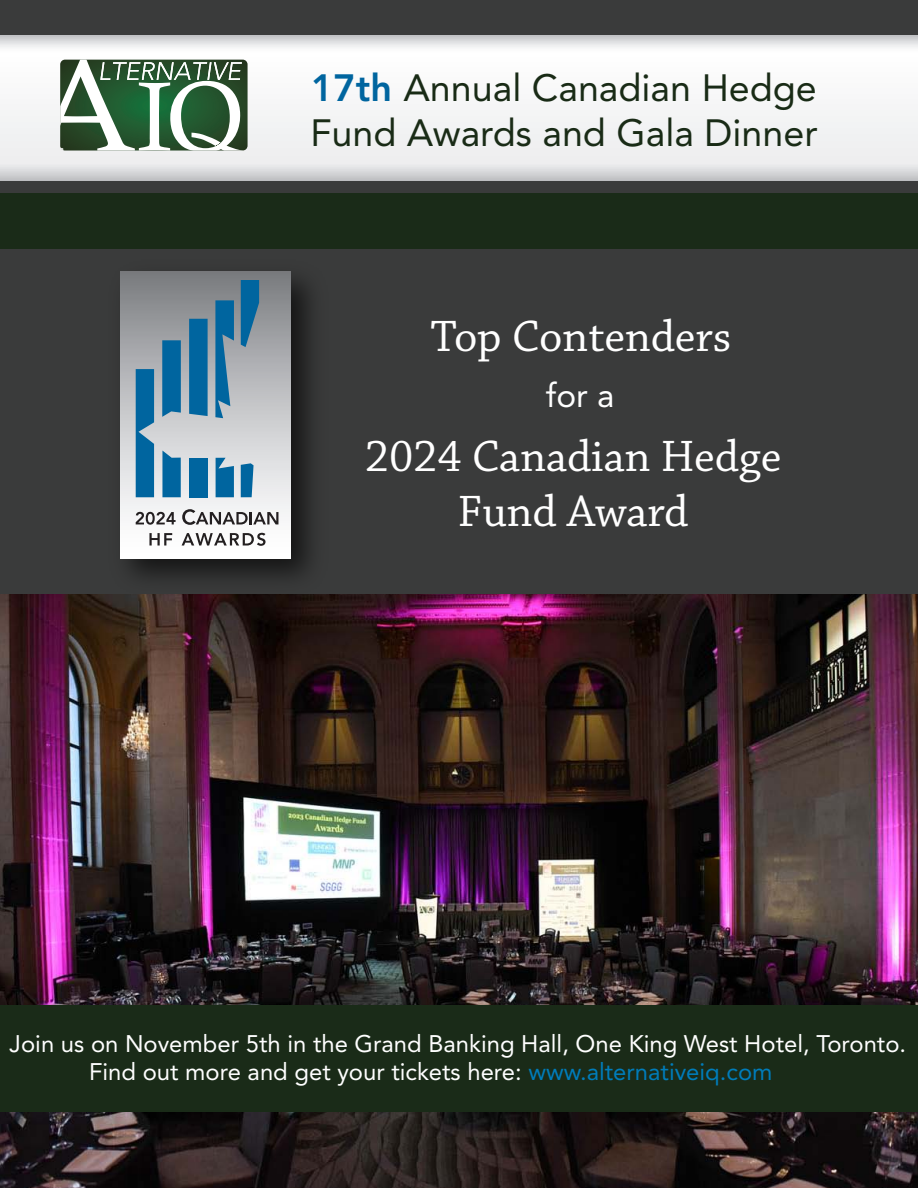
<style>
.page{position:relative;width:918px;height:1188px;background:#3a3b3b}
.page>*{position:absolute;margin:0;border:0;box-sizing:border-box;transform-origin:0 0}
.t1{font:46.35px/55.7px "Chaparral Pro";color:#fff;text-align:center}
.t2{font:37.65px/45.3px "Avenir LT Std";color:#192b16}
.t3{font:33.3px "Avenir LT Std";color:#fff}
.t4{font:23.85px/28.7px "Avenir LT Std";color:#fff}
.s1{font-weight:800;color:#00659f}
.s2{color:#007cba}
</style>
<div class="page">
<img style="left:0;top:594px;width:918px;height:594px">
<img style="left:101px;top:278px;width:234px;height:324px">
<div style="left:0;top:194px;width:918px;height:55px;background:#1a2b18"></div>
<svg style="left:0;top:36px;width:918px;height:144px;background:#efeff0"></svg>
<svg style="left:60px;top:60px;width:188px;height:91px;background:#64846a"></svg>
<div style="left:120px;top:271px;width:171px;height:288px;background:linear-gradient(to bottom,#808286,#fff)"></div>
<svg style="left:136px;top:369px;width:18px;height:128px;background:#0f6ca2"></svg>
<svg style="left:162px;top:450px;width:19px;height:47px"></svg>
<svg style="left:162px;top:340px;width:19px;height:77px"></svg>
<div style="left:189px;top:458px;width:18px;height:39px;background:#00659f"></div>
<svg style="left:215px;top:457px;width:19px;height:40px"></svg>
<svg style="left:240px;top:462px;width:14px;height:35px"></svg>
<svg style="left:189px;top:319px;width:19px;height:97px;background:#0768a0"></svg>
<svg style="left:215px;top:300px;width:19px;height:118px;background:#3c80a7"></svg>
<svg style="left:240px;top:280px;width:19px;height:67px"></svg>
<svg style="left:136px;top:510px;width:40px;height:15px"></svg>
<svg style="left:182px;top:508px;width:96px;height:17px;background:#afaeaf"></svg>
<svg style="left:149px;top:531px;width:23px;height:15px"></svg>
<svg style="left:182px;top:531px;width:84px;height:15px"></svg>
<div style="left:0;top:1005px;width:918px;height:107px;background:#1a2b18"></div>
<p class="t2" style="left:310px;top:65px;width:509px"><span class="s1">17th</span> Annual Canadian Hedge<br>Fund Awards and Gala Dinner</p>
<p class="t1" style="left:431px;top:310px;width:302px">Top Contenders</p>
<p class="t3" style="left:546px;top:376px;width:70px">for a</p>
<p class="t1" style="left:365px;top:430px;width:418px">2024 Canadian Hedge<br>Fund Award</p>
<p class="t4" style="left:89px;top:1029px;width:818px;text-indent:-80px">Join us on November 5th in the Grand Banking Hall, One King West Hotel, Toronto.<br>Find out more and get your tickets here: <span class="s2">www.alternativeiq.com</span></p>
</div>
